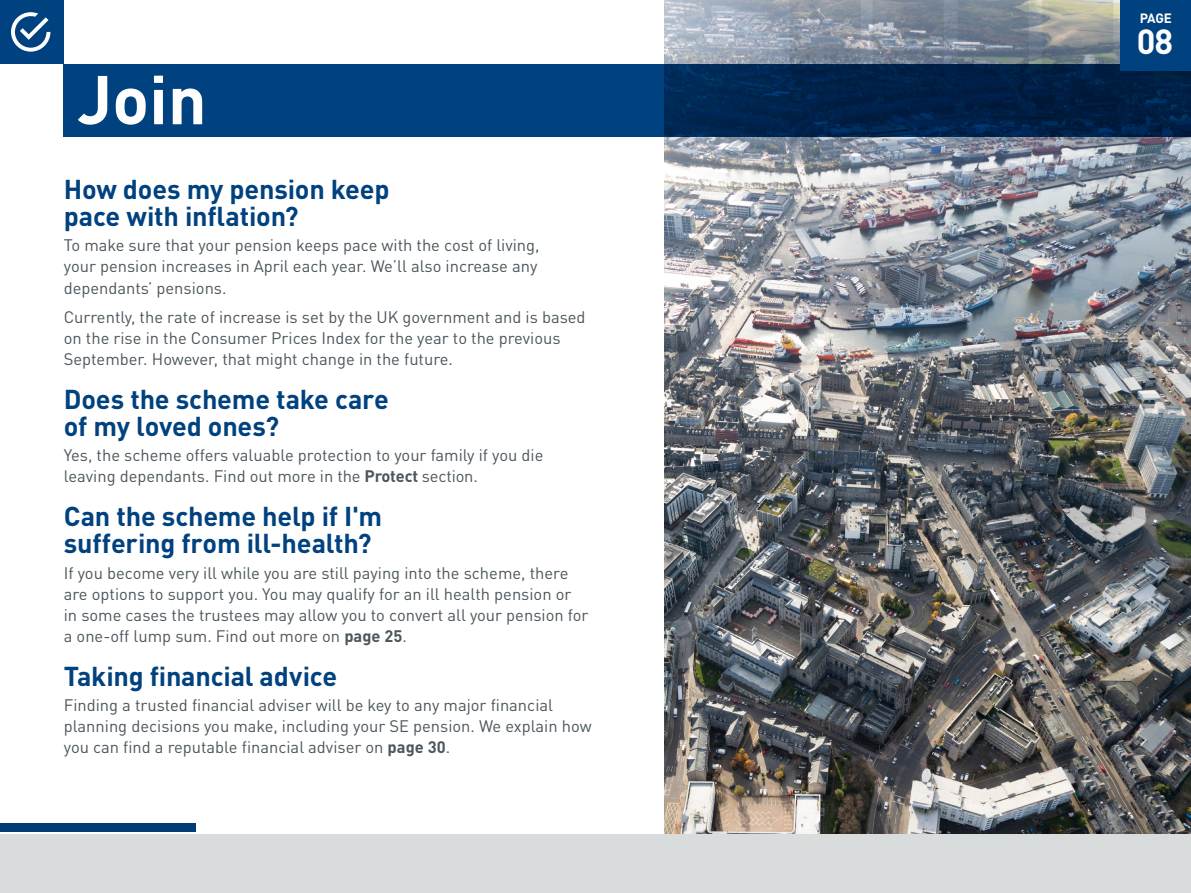
<style>
.page{position:relative;width:1191px;height:893px;background:#fff}
.page>*{position:absolute;margin:0;border:0;box-sizing:border-box;transform-origin:0 0}
.t1{font:700 67.8px "DIN Pro";color:#fff}
.t2{font:700 34.5px "DIN Pro";color:#fff}
.t3{font:700 27px/27px "DIN Pro";letter-spacing:-.01em;color:#00427f}
.t4{font:16.5px/21px "DIN Pro";color:#4c565c}
.t5{font:700 13.35px "DIN Pro";color:#fff}
.s1{font-weight:700}
</style>
<div class="page">
<img style="left:665px;top:0;width:526px;height:834px">
<div style="left:0;top:0;width:64px;height:64px;background:#00427f"></div>
<svg style="left:11px;top:12px;width:39px;height:40px"></svg>
<svg style="left:225px;top:64px;width:966px;height:72px;background:#003163"></svg>
<div style="left:64px;top:64px;width:161px;height:72px;background:#00427f"></div>
<div style="left:0;top:823px;width:196px;height:8px;background:#003d76"></div>
<div style="left:0;top:834px;width:1191px;height:59px;background:#d9dcdd"></div>
<svg style="left:789px;top:0;width:71px;height:76px;background:#758294"></svg>
<svg style="left:872px;top:0;width:71px;height:76px;background:#6c7a8d"></svg>
<svg style="left:957px;top:0;width:71px;height:76px;background:#617183"></svg>
<svg style="left:1042px;top:0;width:71px;height:76px;background:#818a8b"></svg>
<svg style="left:1124px;top:71px;width:67px;height:5px"></svg>
<div style="left:1120px;top:0;width:71px;height:71px;background:#00427f"></div>
<h1 class="t1" style="left:78px;top:43px;width:131px">Join</h1>
<h3 class="t3" style="left:64px;top:173px;width:327px">How does my pension keep pace with inflation?</h3>
<p class="t4" style="left:64px;top:233px;width:477px">To make sure that your pension keeps pace with the cost of living, your pension increases in April each year. We’ll also increase any dependants’ pensions.</p>
<p class="t4" style="left:64px;top:305px;width:523px">Currently, the rate of increase is set by the UK government and is based on the rise in the Consumer Prices Index for the year to the previous<br>September. However, that might change in the future.</p>
<h3 class="t3" style="left:64px;top:383px;width:327px">Does the scheme take care of my loved ones?</h3>
<p class="t4" style="left:64px;top:443px;width:481px">Yes, the scheme offers valuable protection to your family if you die leaving dependants. Find out more in the <span class="s1">Protect</span> section.</p>
<h3 class="t3" style="left:64px;top:500px;width:320px">Can the scheme help if I'm suffering from ill-health?</h3>
<p class="t4" style="left:64px;top:560px;width:526px">If you become very ill while you are still paying into the scheme, there are options to support you. You may qualify for an ill health pension or in some cases the trustees may allow you to convert all your pension for a one-off lump sum. Find out more on <span class="s1">page 25</span>.</p>
<h3 class="t3" style="left:64px;top:659px;width:275px">Taking financial advice</h3>
<p class="t4" style="left:64px;top:693px;width:529px">Finding a trusted financial adviser will be key to any major financial planning decisions you make, including your SE pension. We explain how you can find a reputable financial adviser on <span class="s1">page 30</span>.</p>
<p class="t5" style="left:1139px;top:7px;width:34px">PAGE</p>
<h2 class="t2" style="left:1136px;top:13px;width:38px">08</h2>
</div>
